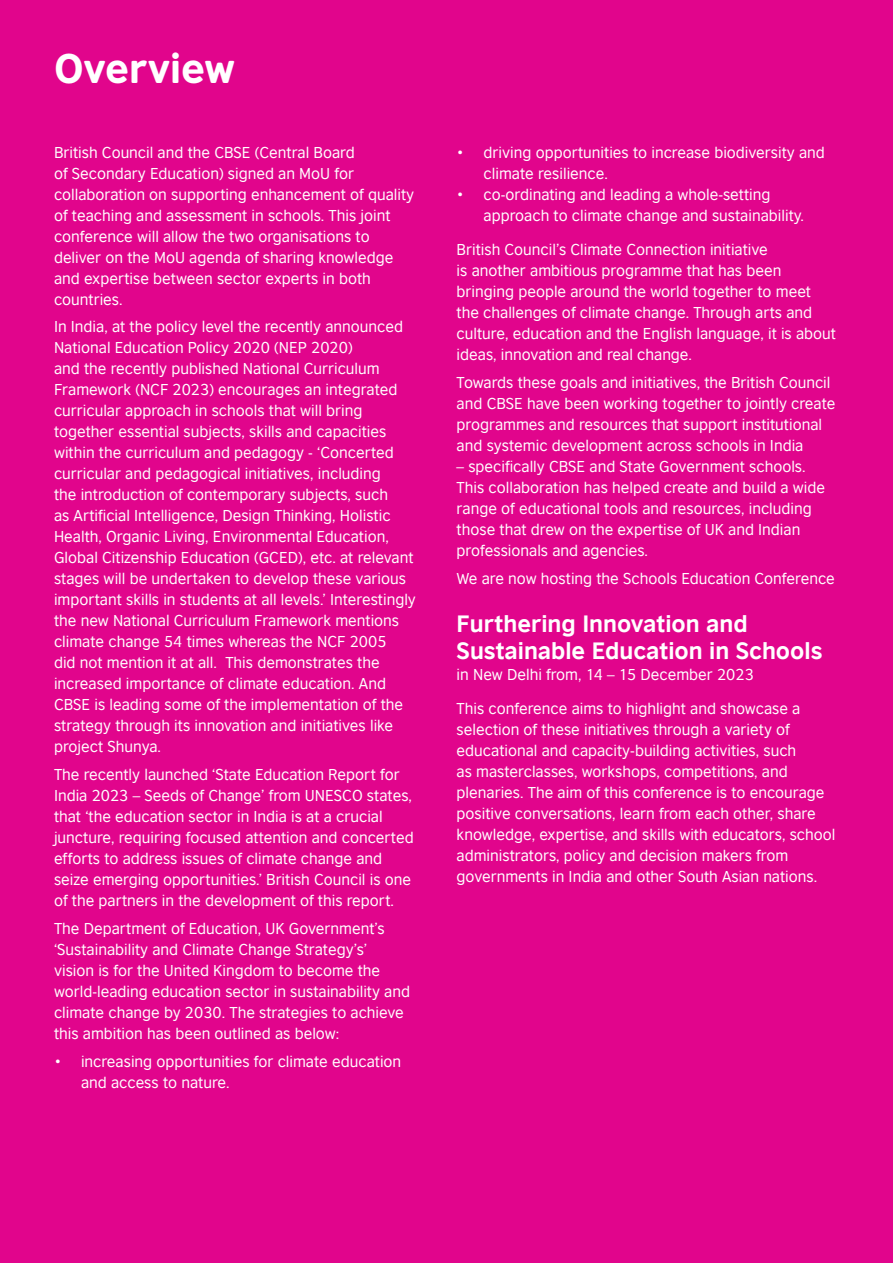
<style>
.page{position:relative;width:893px;height:1263px;background:#e1058c}
.page>*{position:absolute;margin:0;border:0;box-sizing:border-box;transform-origin:0 0}
.t1{font:39px "British Council Sans Headline";color:#fff}
.t2{font:700 22.5px/27px "British Council Sans";color:#fff}
.t3{font:15px/21px "British Council Sans";color:#fff}
</style>
<div class="page">
<h1 class="t1" style="left:54px;top:39px;width:183px">Overview</h1>
<p class="t3" style="left:54px;top:140px;width:362px">British Council and the CBSE (Central Board<br>of Secondary Education) signed an MoU for collaboration on supporting enhancement of quality of teaching and assessment in schools. This joint conference will allow the two organisations to deliver on the MoU agenda of sharing knowledge and expertise between sector experts in both countries.</p>
<p class="t3" style="left:54px;top:315px;width:363px">In India, at the policy level the recently announced National Education Policy 2020 (NEP 2020)<br>and the recently published National Curriculum Framework (NCF 2023) encourages an integrated curricular approach in schools that will bring together essential subjects, skills and capacities within the curriculum and pedagogy - ‘Concerted curricular and pedagogical initiatives, including<br>the introduction of contemporary subjects, such<br>as Artificial Intelligence, Design Thinking, Holistic Health, Organic Living, Environmental Education, Global Citizenship Education (GCED), etc. at relevant stages will be undertaken to develop these various important skills in students at all levels.’ Interestingly the new National Curriculum Framework mentions climate change 54 times whereas the NCF 2005<br>did not mention it at all. This demonstrates the increased importance of climate education. And CBSE is leading some of the implementation of the strategy through its innovation and initiatives like project Shunya.</p>
<p class="t3" style="left:54px;top:763px;width:361px">The recently launched ‘State Education Report for India 2023 – Seeds of Change’ from UNESCO states, that ‘the education sector in India is at a crucial juncture, requiring focused attention and concerted efforts to address issues of climate change and seize emerging opportunities.’ British Council is one of the partners in the development of this report.</p>
<p class="t3" style="left:54px;top:916px;width:358px">The Department of Education, UK Government’s ‘Sustainability and Climate Change Strategy’s’ vision is for the United Kingdom to become the world-leading education sector in sustainability and climate change by 2030. The strategies to achieve this ambition has been outlined as below:</p>
<p class="t3" style="left:81px;top:1049px;width:322px;text-indent:-27px">• increasing opportunities for climate education and access to nature.</p>
<p class="t3" style="left:484px;top:140px;width:343px;text-indent:-27px">• driving opportunities to increase biodiversity and climate resilience.</p>
<p class="t3" style="left:484px;top:182px;width:322px;text-indent:-27px">• co-ordinating and leading a whole-setting approach to climate change and sustainability.</p>
<p class="t3" style="left:457px;top:238px;width:381px">British Council’s Climate Connection initiative<br>is another ambitious programme that has been bringing people around the world together to meet the challenges of climate change. Through arts and culture, education and the English language, it is about ideas, innovation and real change.</p>
<p class="t3" style="left:457px;top:370px;width:380px">Towards these goals and initiatives, the British Council and CBSE have been working together to jointly create programmes and resources that support institutional and systemic development across schools in India</p>
<p class="t3" style="left:457px;top:454px;width:370px">– specifically CBSE and State Government schools.<br>This collaboration has helped create and build a wide range of educational tools and resources, including those that drew on the expertise of UK and Indian professionals and agencies.</p>
<p class="t3" style="left:457px;top:566px;width:380px">We are now hosting the Schools Education Conference</p>
<h2 class="t2" style="left:457px;top:607px;width:367px">Furthering Innovation and<br>Sustainable Education in Schools</h2>
<p class="t3" style="left:457px;top:662px;width:299px">in New Delhi from, 14 – 15 December 2023</p>
<p class="t3" style="left:457px;top:697px;width:380px">This conference aims to highlight and showcase a selection of these initiatives through a variety of educational and capacity-building activities, such<br>as masterclasses, workshops, competitions, and plenaries. The aim of this conference is to encourage positive conversations, learn from each other, share knowledge, expertise, and skills with educators, school administrators, policy and decision makers from governments in India and other South Asian nations.</p>
</div>
